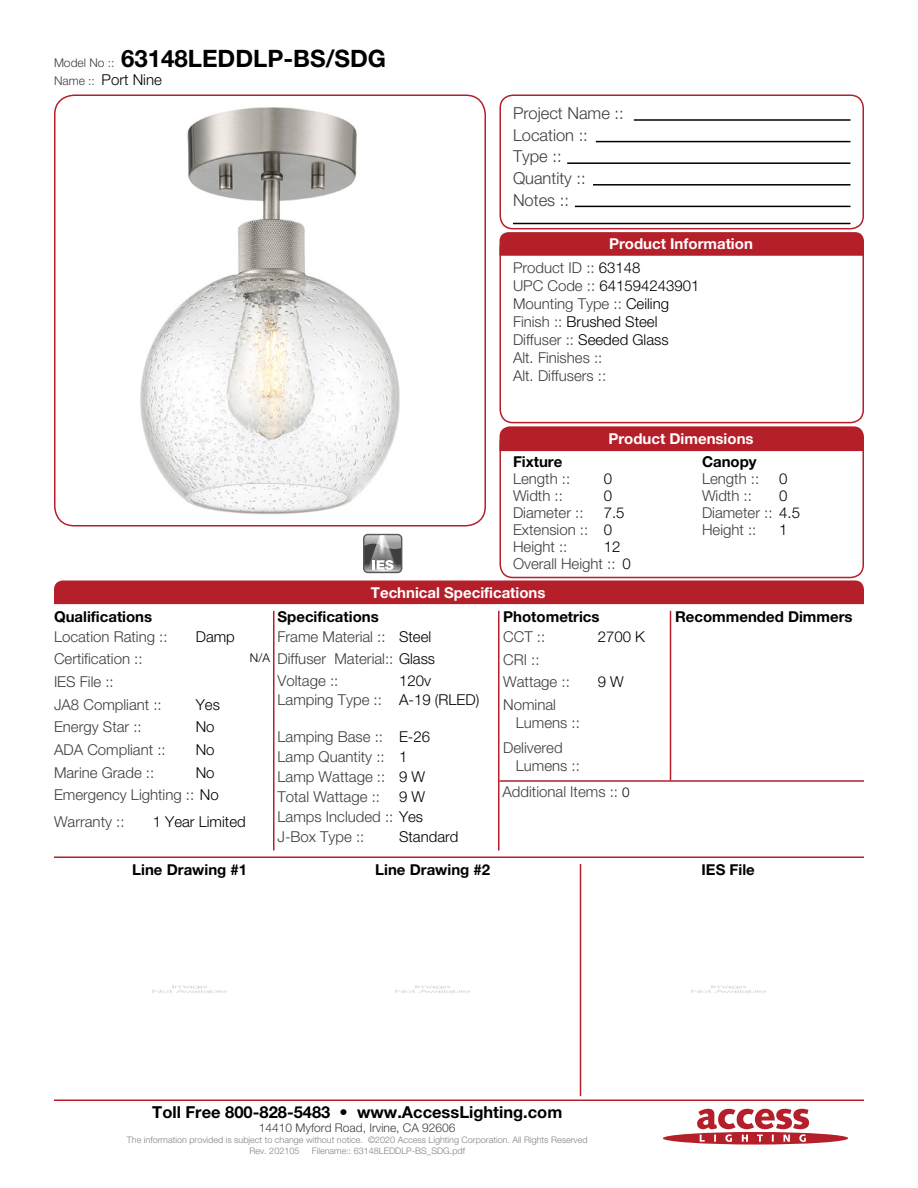
<style>
.page{position:relative;width:918px;height:1188px;background:#fff}
.page>*{position:absolute;margin:0;border:0;box-sizing:border-box;transform-origin:0 0}
.t1{font:700 24px "Helvetica Neue LT Std";color:#000001}
.Left_Justify{font:300 16.5px "Helvetica Neue LT Std";color:#3e3e3f}
.t2{font:700 16.5px "Helvetica Neue LT Std";color:#000001}
.Left_Justify-2{font:300 15px/18px "Helvetica Neue LT Std";color:#3e3e3f}
.Left_Justify-3{font:300 15px "Helvetica Neue LT Std";color:#000001}
.Left_Justify-4{font:700 15px "Helvetica Neue LT Std";color:#000001}
.t3{font:700 15px "Helvetica Neue LT Std";color:#fff}
.t4{font:300 12px "Helvetica Neue LT Std";color:#3e3e3f}
.Left_Justify-5{font:300 12px "Helvetica Neue LT Std";color:#000001}
.t5{font:300 9px "Helvetica Neue LT Std";color:#808285}
.s1{font-weight:300;font-size:12px;color:#3e3e3f}
.s2{font-size:12px;color:#3e3e3f}
.s3{color:#000001}
.s4{color:#3e3e3f}
.s5{font-size:13.5px;color:#000001}
</style>
<div class="page">
<svg style="left:663px;top:1109px;width:185px;height:36px"></svg>
<div style="left:499px;top:94px;width:365px;height:135px;border:2px solid #b41f2a;border-radius:13px"></div>
<div style="left:499px;top:235px;width:365px;height:188px;border:2px solid #b41f2a;border-radius:13px"></div>
<div style="left:499px;top:430px;width:365px;height:148px;border:2px solid #b41f2a;border-radius:13px"></div>
<hr style="left:634px;top:119px;width:217px;height:2px;background:#000001">
<hr style="left:596px;top:141px;width:254px;height:1px;background:#000001">
<hr style="left:593px;top:184px;width:258px;height:2px;background:#000001">
<hr style="left:567px;top:162px;width:283px;height:2px;background:#000001">
<hr style="left:575px;top:206px;width:275px;height:1px;background:#000001">
<hr style="left:513px;top:223px;width:337px;height:1px;background:#000001">
<svg style="left:500px;top:232px;width:364px;height:24px;background:#b5232d"></svg>
<div style="left:500px;top:426px;width:364px;height:25px;background:#b41f2a"></div>
<div style="left:54px;top:580px;width:810px;height:24px;background:#b41f2a"></div>
<hr style="left:54px;top:856px;width:810px;height:2px;background:#b41f2a">
<hr style="left:54px;top:1100px;width:810px;height:1px;background:#b41f2a">
<hr style="left:670px;top:611px;width:1px;height:170px;background:#b41f2a">
<hr style="left:580px;top:864px;width:1px;height:232px;background:#b41f2a">
<hr style="left:498px;top:611px;width:2px;height:239px;background:#b41f2a">
<hr style="left:273px;top:611px;width:1px;height:239px;background:#b41f2a">
<div style="left:54px;top:94px;width:432px;height:432px;border:2px solid #b41f2a;border-radius:20px"></div>
<hr style="left:500px;top:780px;width:364px;height:2px;background:#b41f2a">
<img style="left:140px;top:107px;width:260px;height:408px">
<div style="left:363px;top:534px;width:39px;height:39px;border:1px solid #57585a;border-radius:4px"></div>
<svg style="left:363px;top:535px;width:40px;height:37px"></svg>
<img style="left:152px;top:985px;width:75px;height:8px">
<img style="left:395px;top:985px;width:75px;height:8px">
<img style="left:691px;top:985px;width:75px;height:8px">
<p class="t1" style="left:54px;top:44px;width:334px"><span class="s1">Model No ::</span> 63148LEDDLP-BS/SDG</p>
<p class="Left_Justify-3" style="left:54px;top:70px;width:109px"><span class="s2">Name ::</span> Port Nine</p>
<p class="Left_Justify" style="left:513px;top:103px;width:112px">Project Name ::</p>
<p class="Left_Justify" style="left:513px;top:125px;width:76px">Location ::</p>
<p class="Left_Justify" style="left:513px;top:146px;width:50px">Type ::</p>
<p class="Left_Justify" style="left:513px;top:168px;width:74px">Quantity ::</p>
<p class="Left_Justify" style="left:513px;top:190px;width:57px">Notes ::</p>
<p class="t3" style="left:609px;top:235px;width:145px">Product Information</p>
<p class="Left_Justify-2" style="left:513px;top:259px;width:129px">Product ID :: <span class="s3">63148</span></p>
<p class="Left_Justify-3" style="left:513px;top:277px;width:188px"><span class="s4">UPC Code ::</span> 641594243901</p>
<p class="Left_Justify-2" style="left:513px;top:295px;width:158px">Mounting Type :: <span class="s3">Ceiling</span></p>
<p class="Left_Justify-3" style="left:513px;top:313px;width:146px"><span class="s4">Finish ::</span> Brushed Steel</p>
<p class="Left_Justify-3" style="left:513px;top:331px;width:157px"><span class="s4">Diffuser ::</span> Seeded Glass</p>
<p class="Left_Justify-2" style="left:513px;top:349px;width:91px">Alt. Finishes ::</p>
<p class="Left_Justify-2" style="left:513px;top:367px;width:95px">Alt. Diffusers ::</p>
<p class="t3" style="left:608px;top:429px;width:147px">Product Dimensions</p>
<p class="Left_Justify-4" style="left:513px;top:453px;width:51px">Fixture</p>
<p class="Left_Justify-4" style="left:702px;top:453px;width:56px">Canopy</p>
<p class="Left_Justify-2" style="left:513px;top:470px;width:59px">Length ::</p>
<p class="Left_Justify-3" style="left:604px;top:470px;width:10px">0</p>
<p class="Left_Justify-2" style="left:702px;top:470px;width:59px">Length ::</p>
<p class="Left_Justify-3" style="left:779px;top:470px;width:10px">0</p>
<p class="Left_Justify-2" style="left:513px;top:487px;width:51px">Width ::</p>
<p class="Left_Justify-2" style="left:513px;top:537px;width:56px">Height ::</p>
<p class="Left_Justify-2" style="left:702px;top:487px;width:51px">Width ::</p>
<p class="Left_Justify-3" style="left:604px;top:487px;width:10px">0</p>
<p class="Left_Justify-3" style="left:604px;top:537px;width:18px">12</p>
<p class="Left_Justify-3" style="left:779px;top:487px;width:10px">0</p>
<p class="Left_Justify-2" style="left:513px;top:503px;width:72px">Diameter ::</p>
<p class="Left_Justify-2" style="left:513px;top:520px;width:77px">Extension ::</p>
<p class="Left_Justify-3" style="left:604px;top:504px;width:22px">7.5</p>
<p class="Left_Justify-2" style="left:702px;top:503px;width:100px">Diameter :: <span class="s3">4.5</span></p>
<p class="Left_Justify-3" style="left:604px;top:520px;width:10px">0</p>
<p class="Left_Justify-3" style="left:779px;top:520px;width:10px">1</p>
<p class="Left_Justify-2" style="left:702px;top:520px;width:56px">Height ::</p>
<p class="Left_Justify-2" style="left:513px;top:554px;width:104px">Overall Height ::</p>
<p class="Left_Justify-3" style="left:622px;top:554px;width:10px">0</p>
<p class="t3" style="left:371px;top:583px;width:176px">Technical Specifications</p>
<p class="Left_Justify-4" style="left:54px;top:607px;width:100px">Qualifications</p>
<p class="Left_Justify-4" style="left:503px;top:607px;width:98px">Photometrics</p>
<p class="Left_Justify-4" style="left:675px;top:607px;width:179px">Recommended Dimmers</p>
<p class="Left_Justify-4" style="left:278px;top:607px;width:103px">Specifications</p>
<p class="Left_Justify-3" style="left:399px;top:627px;width:34px">Steel</p>
<p class="Left_Justify-3" style="left:399px;top:671px;width:33px">120v</p>
<p class="Left_Justify-2" style="left:54px;top:627px;width:115px">Location Rating ::</p>
<p class="Left_Justify-2" style="left:503px;top:627px;width:43px">CCT ::</p>
<p class="Left_Justify-2" style="left:503px;top:650px;width:38px">CRI ::</p>
<p class="Left_Justify-2" style="left:503px;top:673px;width:68px">Wattage ::</p>
<p class="Left_Justify-2" style="left:516px;top:695px;width:66px;text-indent:-13px">Nominal<br>Lumens ::</p>
<p class="Left_Justify-2" style="left:516px;top:738px;width:66px;text-indent:-13px">Delivered<br>Lumens ::</p>
<p class="Left_Justify-3" style="left:196px;top:627px;width:41px">Damp</p>
<p class="Left_Justify-3" style="left:598px;top:627px;width:49px">2700 K</p>
<p class="Left_Justify-3" style="left:598px;top:673px;width:28px">9 W</p>
<p class="Left_Justify-2" style="left:278px;top:627px;width:110px">Frame Material ::</p>
<p class="Left_Justify-2" style="left:278px;top:671px;width:62px">Voltage ::</p>
<p class="Left_Justify-2" style="left:54px;top:650px;width:90px">Certification ::</p>
<p class="Left_Justify-2" style="left:54px;top:695px;width:109px">JA8 Compliant ::</p>
<p class="Left_Justify-2" style="left:278px;top:650px;width:159px">Diffuser Material:: <span class="s3">Glass</span></p>
<p class="Left_Justify-2" style="left:278px;top:691px;width:106px">Lamping Type ::</p>
<p class="Left_Justify-2" style="left:278px;top:727px;width:107px">Lamping Base ::</p>
<p class="Left_Justify-2" style="left:278px;top:747px;width:109px">Lamp Quantity ::</p>
<p class="Left_Justify-2" style="left:278px;top:767px;width:109px">Lamp Wattage ::</p>
<p class="Left_Justify-2" style="left:278px;top:787px;width:104px">Total Wattage ::</p>
<p class="Left_Justify-2" style="left:278px;top:808px;width:147px">Lamps Included :: <span class="s3">Yes</span></p>
<p class="Left_Justify-2" style="left:278px;top:828px;width:88px">J-Box Type ::</p>
<p class="Left_Justify-5" style="left:250px;top:651px;width:22px">N/A</p>
<p class="Left_Justify-2" style="left:54px;top:673px;width:61px">IES File ::</p>
<p class="Left_Justify-2" style="left:54px;top:718px;width:89px">Energy Star ::</p>
<p class="Left_Justify-2" style="left:54px;top:740px;width:113px">ADA Compliant ::</p>
<p class="Left_Justify-2" style="left:54px;top:763px;width:102px">Marine Grade ::</p>
<p class="Left_Justify-2" style="left:54px;top:786px;width:166px">Emergency Lighting :: <span class="s3">No</span></p>
<p class="Left_Justify-3" style="left:399px;top:691px;width:82px">A-19 (RLED)</p>
<p class="Left_Justify-3" style="left:399px;top:727px;width:33px">E-26</p>
<p class="Left_Justify-3" style="left:399px;top:747px;width:10px">1</p>
<p class="Left_Justify-3" style="left:399px;top:767px;width:28px">9 W</p>
<p class="Left_Justify-3" style="left:399px;top:788px;width:28px">9 W</p>
<p class="Left_Justify-3" style="left:196px;top:695px;width:26px">Yes</p>
<p class="Left_Justify-3" style="left:196px;top:718px;width:20px">No</p>
<p class="Left_Justify-3" style="left:196px;top:741px;width:20px">No</p>
<p class="Left_Justify-3" style="left:196px;top:763px;width:20px">No</p>
<p class="Left_Justify-2" style="left:502px;top:782px;width:129px">Additional Items :: <span class="s5">0</span></p>
<p class="Left_Justify-2" style="left:54px;top:813px;width:72px">Warranty ::</p>
<p class="Left_Justify-3" style="left:153px;top:813px;width:95px">1 Year Limited</p>
<p class="Left_Justify-3" style="left:399px;top:828px;width:61px">Standard</p>
<p class="Left_Justify-4" style="left:132px;top:860px;width:116px">Line Drawing #1</p>
<p class="Left_Justify-4" style="left:375px;top:860px;width:116px">Line Drawing #2</p>
<p class="Left_Justify-4" style="left:702px;top:860px;width:55px">IES File</p>
<p class="t2" style="left:152px;top:1101px;width:412px">Toll Free 800-828-5483 • www.AccessLighting.com</p>
<p class="t4" style="left:259px;top:1120px;width:198px">14410 Myford Road, Irvine, CA 92606</p>
<p class="t5" style="left:127px;top:1134px;width:462px">The information provided is subject to change without notice. ©2020 Access Lighting Corporation. All Rights Reserved</p>
<p class="t5" style="left:249px;top:1145px;width:51px">Rev. 202105</p>
<p class="t5" style="left:312px;top:1145px;width:155px">Filename:: 63148LEDDLP-BS_SDG.pdf</p>
</div>
